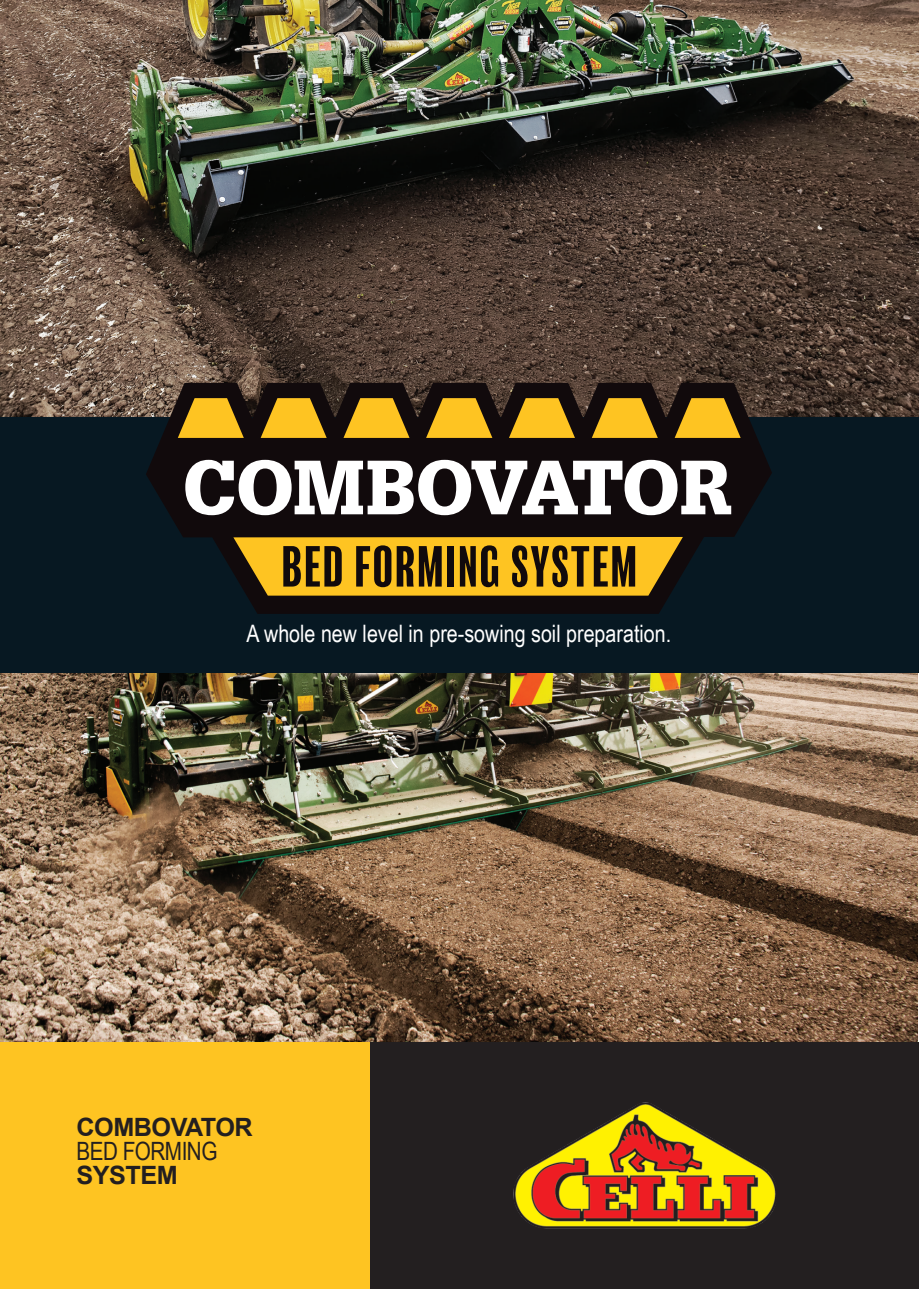
<style>
.page{position:relative;width:919px;height:1289px;background:#fff}
.page>*{position:absolute;margin:0;border:0;box-sizing:border-box;transform-origin:0 0}
.t1{font:700 25.2px "Arial";letter-spacing:-.02em;color:#231f20}
.t2{font:25.2px "Arial Narrow";letter-spacing:-.02em;color:#231f20}
.t3{font:24px "Arial Narrow";color:#fff}
</style>
<div class="page">
<img style="left:0;top:0;width:918px;height:417px">
<img style="left:0;top:673px;width:917px;height:369px">
<div style="left:0;top:417px;width:918px;height:256px;background:#071822"></div>
<svg style="left:146px;top:383px;width:626px;height:231px;fill:#110a0c"></svg>
<svg style="left:343px;top:398px;width:66px;height:40px;background:#c0931c"></svg>
<svg style="left:426px;top:398px;width:66px;height:40px;background:#c1941c"></svg>
<svg style="left:260px;top:398px;width:66px;height:40px;background:#c0931c"></svg>
<svg style="left:178px;top:398px;width:66px;height:40px;background:#c0941c"></svg>
<svg style="left:509px;top:398px;width:66px;height:40px;background:#c0941c"></svg>
<svg style="left:591px;top:398px;width:66px;height:40px;background:#c0931c"></svg>
<svg style="left:674px;top:398px;width:66px;height:40px;background:#c0931c"></svg>
<svg style="left:233px;top:537px;width:449px;height:58px;background:#a67f1a"></svg>
<svg style="left:185px;top:460px;width:546px;height:55px;background:#989596"></svg>
<div style="left:0;top:1042px;width:370px;height:246px;background:#fec422"></div>
<div style="left:370px;top:1042px;width:548px;height:246px;background:#231f20"></div>
<img style="left:513px;top:1102px;width:263px;height:127px">
<p class="t3" style="left:246px;top:616px;width:426px">A whole new level in pre‑sowing soil preparation.</p>
<p class="t1" style="left:77px;top:1110px;width:178px">COMBOVATOR</p>
<p class="t2" style="left:77px;top:1132px;width:142px">BED FORMING</p>
<p class="t1" style="left:77px;top:1158px;width:103px">SYSTEM</p>
</div>
